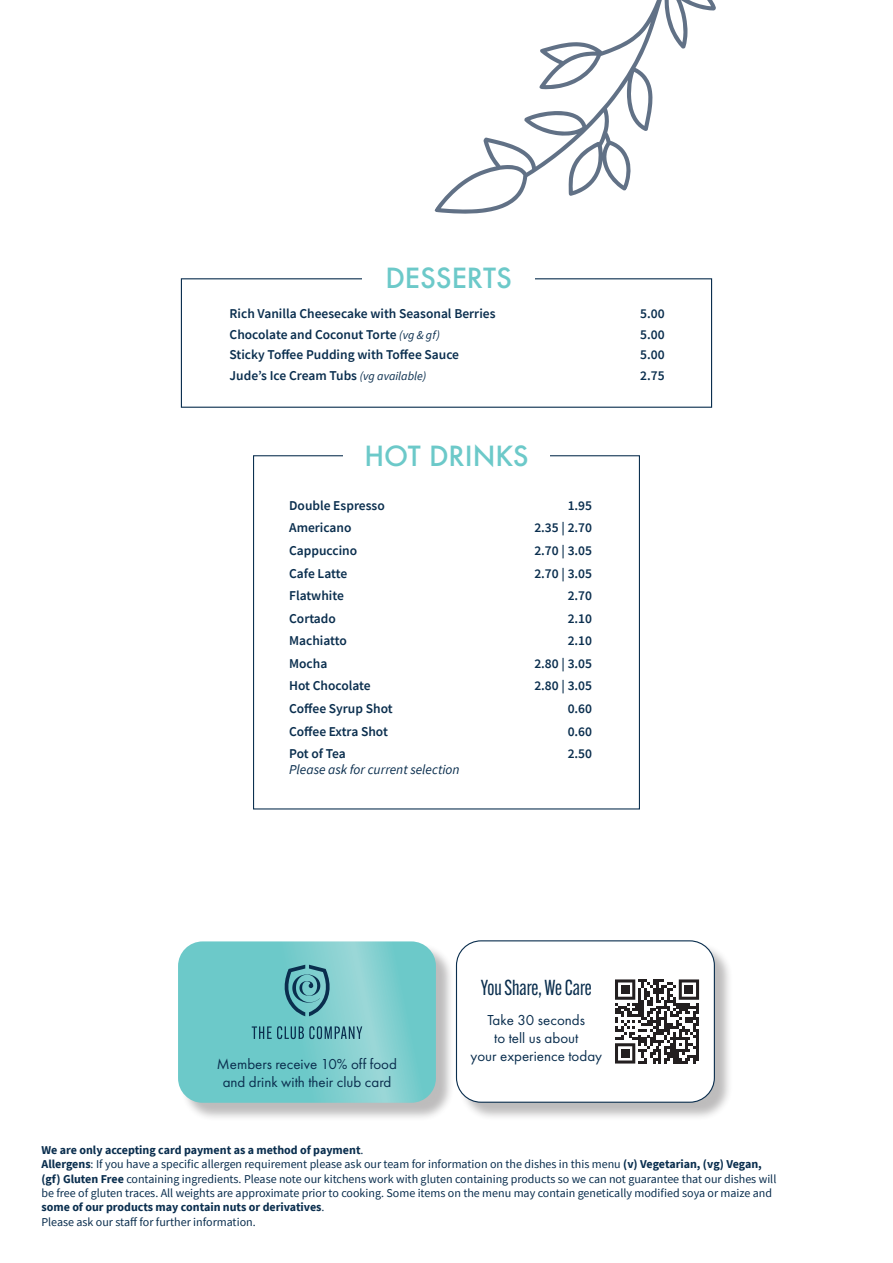
<style>
.page{position:relative;width:893px;height:1263px;background:#fff}
.page>*{position:absolute;margin:0;border:0;box-sizing:border-box;transform-origin:0 0}
.t1{font:500 27px "Futura";color:#6cc9c9}
.t2{font:21.3px "Alternate Gothic Cond ATF";color:#0a2e4e}
.t3{font:15px/18px "Futura PT";color:#0a2e4e;text-align:center}
.spirits2{font:600 13.5px "Source Sans Pro";color:#0a2e4e}
.Dish_copy{font:600 13.5px "Source Sans Pro";color:#0a2e4e}
.Description{font:italic 13.5px "Source Sans Pro";color:#0a2e4e}
.t4{font:12px/14.4px "Source Sans Pro";color:#0a2e4e}
.t5{font:700 12px "Source Sans Pro";color:#0a2e4e}
.s1{font-weight:400;font-style:italic;font-size:12px}
.s2{font-weight:400}
.s3{font-weight:700}
</style>
<div class="page">
<div style="left:181px;top:278px;width:531px;height:130px;background:#fff;border:1px solid #0a2e4e"></div>
<div style="left:362px;top:266px;width:173px;height:26px;background:#fff"></div>
<div style="left:180px;top:944px;width:275px;height:177px;background:#231f20;opacity:.3"></div>
<svg style="left:178px;top:941px;width:258px;height:162px;background:#75c8c9"></svg>
<div style="left:458px;top:942px;width:276px;height:179px;background:#231f20;opacity:.3"></div>
<div style="left:456px;top:941px;width:258px;height:161px;background:#fff;border-radius:25px"></div>
<div style="left:456px;top:940px;width:259px;height:163px;border:1px solid #0a2e4e;border-radius:25px"></div>
<svg style="left:615px;top:979px;width:84px;height:84px"></svg>
<div style="left:621px;top:985px;width:8px;height:9px;background:#231f20"></div>
<div style="left:685px;top:985px;width:8px;height:9px;background:#231f20"></div>
<div style="left:621px;top:1049px;width:8px;height:9px;background:#231f20"></div>
<svg style="left:435px;top:0;width:281px;height:214px"></svg>
<div style="left:253px;top:455px;width:387px;height:354px;background:#fff;border:1px solid #0a2e4e"></div>
<div style="left:343px;top:443px;width:207px;height:30px;background:#fff"></div>
<p class="t1" style="left:385px;top:259px;width:128px">DESSERTS</p>
<p class="Dish_copy" style="left:230px;top:305px;width:267px">Rich Vanilla Cheesecake with Seasonal Berries</p>
<p class="Dish_copy" style="left:640px;top:305px;width:26px">5.00</p>
<p class="Dish_copy" style="left:230px;top:325px;width:212px">Chocolate and Coconut Torte <span class="s1">(vg &amp; gf)</span></p>
<p class="Dish_copy" style="left:640px;top:325px;width:26px">5.00</p>
<p class="Dish_copy" style="left:230px;top:346px;width:231px">Sticky Toffee Pudding with Toffee Sauce</p>
<p class="Dish_copy" style="left:640px;top:346px;width:26px">5.00</p>
<p class="Dish_copy" style="left:230px;top:366px;width:198px">Jude’s Ice Cream Tubs <span class="s1">(vg available)</span></p>
<p class="Dish_copy" style="left:640px;top:366px;width:26px">2.75</p>
<p class="t1" style="left:364px;top:437px;width:166px">HOT DRINKS</p>
<p class="spirits2" style="left:289px;top:496px;width:97px">Double Espresso</p>
<p class="spirits2" style="left:568px;top:496px;width:26px">1.95</p>
<p class="spirits2" style="left:289px;top:519px;width:64px">Americano</p>
<p class="spirits2" style="left:534px;top:519px;width:59px">2.35 | 2.70</p>
<p class="spirits2" style="left:289px;top:542px;width:70px">Cappuccino</p>
<p class="spirits2" style="left:534px;top:542px;width:59px">2.70 | 3.05</p>
<p class="spirits2" style="left:289px;top:564px;width:60px">Cafe Latte</p>
<p class="spirits2" style="left:534px;top:564px;width:59px">2.70 | 3.05</p>
<p class="spirits2" style="left:289px;top:587px;width:56px">Flatwhite</p>
<p class="spirits2" style="left:568px;top:587px;width:26px">2.70</p>
<p class="spirits2" style="left:289px;top:609px;width:48px">Cortado</p>
<p class="spirits2" style="left:568px;top:609px;width:26px">2.10</p>
<p class="spirits2" style="left:289px;top:632px;width:59px">Machiatto</p>
<p class="spirits2" style="left:568px;top:632px;width:26px">2.10</p>
<p class="spirits2" style="left:289px;top:654px;width:40px">Mocha</p>
<p class="spirits2" style="left:534px;top:654px;width:59px">2.80 | 3.05</p>
<p class="spirits2" style="left:289px;top:677px;width:83px">Hot Chocolate</p>
<p class="spirits2" style="left:534px;top:677px;width:59px">2.80 | 3.05</p>
<p class="spirits2" style="left:289px;top:700px;width:105px">Coffee Syrup Shot</p>
<p class="spirits2" style="left:568px;top:700px;width:26px">0.60</p>
<p class="spirits2" style="left:289px;top:722px;width:100px">Coffee Extra Shot</p>
<p class="spirits2" style="left:568px;top:722px;width:26px">0.60</p>
<p class="spirits2" style="left:289px;top:745px;width:58px">Pot of Tea</p>
<p class="spirits2" style="left:568px;top:745px;width:26px">2.50</p>
<p class="Description" style="left:289px;top:761px;width:172px">Please ask for current selection</p>
<p class="t3" style="left:217px;top:1055px;width:182px">Members receive 10% off food and drink with their club card</p>
<p class="t2" style="left:481px;top:975px;width:112px">You Share, We Care</p>
<p class="t3" style="left:470px;top:1011px;width:133px">Take 30 seconds<br>to tell us about<br>your experience today</p>
<p class="t5" style="left:41px;top:1142px;width:324px">We are only accepting card payment as a method of payment<span class="s2">.</span></p>
<p class="t4" style="left:41px;top:1157px;width:736px"><span class="s3">Allergens</span>: If you have a specific allergen requirement please ask our team for information on the dishes in this menu <span class="s3">(v) Vegetarian, (vg) Vegan, (gf) Gluten Free</span> containing ingredients. Please note our kitchens work with gluten containing products so we can not guarantee that our dishes will be free of gluten traces. All weights are approximate prior to cooking. Some items on the menu may contain genetically modified soya or maize and <span class="s3">some of our products may contain nuts or derivatives</span>.<br>Please ask our staff for further information.</p>
</div>
